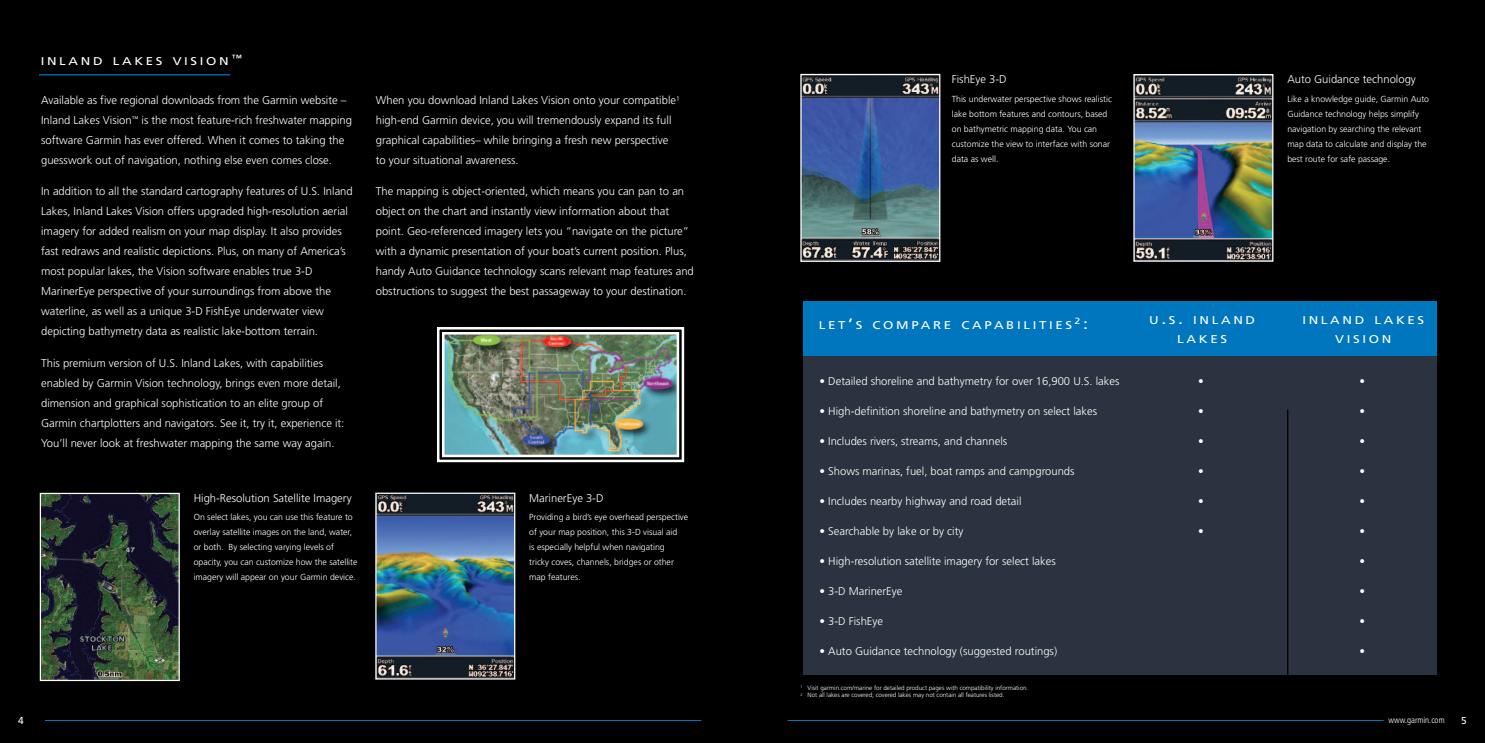
<style>
.page{position:relative;width:1485px;height:743px;background:#fff}
.page>*{position:absolute;margin:0;border:0;box-sizing:border-box;transform-origin:0 0}
.t1{font:300 11.25px/20px "Frutiger";color:#fff}
.t2{font:11.25px/18px "Frutiger";letter-spacing:.2em;color:#fff;text-align:center;scale:1.18 1}
.t3{font:10px "Frutiger";color:#fff}
.t4{font:300 8.75px/15px "Frutiger";color:#fff}
.t5{font:300 condensed 8.75px "Frutiger";color:#fff}
.t6{font:300 6.25px/7.5px "Frutiger";color:#fff}
.s1{font-size:15px}
</style>
<div class="page">
<div style="left:0;top:0;width:1485px;height:742px;background:#000"></div>
<hr style="left:39px;top:74px;width:191px;height:1px;background:#0076be">
<div style="left:803px;top:302px;width:634px;height:372px;background:#2a333f"></div>
<div style="left:803px;top:301px;width:633px;height:54px;background:#0076be"></div>
<hr style="left:1287px;top:409px;width:1px;height:283px;background:#000">
<img style="left:42px;top:494px;width:136px;height:185px">
<div style="left:40px;top:492px;width:140px;height:189px;border:1px solid #fff"></div>
<img style="left:377px;top:494px;width:136px;height:183px">
<div style="left:375px;top:492px;width:140px;height:187px;border:1px solid #fff"></div>
<img style="left:802px;top:76px;width:136px;height:184px">
<div style="left:800px;top:74px;width:140px;height:188px;border:1px solid #fff"></div>
<img style="left:1135px;top:76px;width:136px;height:184px">
<div style="left:1133px;top:74px;width:140px;height:188px;border:1px solid #fff"></div>
<hr style="left:788px;top:720px;width:596px;height:1px;background:#0076be">
<hr style="left:45px;top:720px;width:656px;height:1px;background:#0076be">
<img style="left:445px;top:335px;width:231px;height:119px">
<div style="left:437px;top:327px;width:247px;height:135px;border:2px solid #fff"></div>
<div style="left:442px;top:332px;width:237px;height:125px;border:2px solid #fff"></div>
<p class="t2" style="left:41px;top:53px;width:172px">INLAND LAKES VISION<sup>™</sup></p>
<p class="t1" style="left:41px;top:91px;width:312px">Available as five regional downloads from the Garmin website – Inland Lakes Vision<sup>™</sup> is the most feature-rich freshwater mapping software Garmin has ever offered. When it comes to taking the guesswork out of navigation, nothing else even comes close.</p>
<p class="t1" style="left:41px;top:182px;width:313px">In addition to all the standard cartography features of U.S. Inland Lakes, Inland Lakes Vision offers upgraded high-resolution aerial imagery for added realism on your map display. It also provides fast redraws and realistic depictions. Plus, on many of America’s most popular lakes, the Vision software enables true 3-D MarinerEye perspective of your surroundings from above the waterline, as well as a unique 3-D FishEye underwater view depicting bathymetry data as realistic lake-bottom terrain.</p>
<p class="t1" style="left:41px;top:353px;width:305px">This premium version of U.S. Inland Lakes, with capabilities enabled by Garmin Vision technology, brings even more detail, dimension and graphical sophistication to an elite group of Garmin chartplotters and navigators. See it, try it, experience it:<br>You’ll never look at freshwater mapping the same way again.</p>
<p class="t1" style="left:194px;top:488px;width:159px">High-Resolution Satellite Imagery</p>
<p class="t4" style="left:194px;top:510px;width:165px">On select lakes, you can use this feature to overlay satellite images on the land, water, or both. By selecting varying levels of opacity, you can customize how the satellite imagery will appear on your Garmin device.</p>
<p class="t1" style="left:376px;top:91px;width:306px">When you download Inland Lakes Vision onto your compatible<sup>1 </sup>high-end Garmin device, you will tremendously expand its full graphical capabilities– while bringing a fresh new perspective to your situational awareness.</p>
<p class="t1" style="left:376px;top:182px;width:320px">The mapping is object-oriented, which means you can pan to an object on the chart and instantly view information about that point. Geo-referenced imagery lets you “navigate on the picture” with a dynamic presentation of your boat’s current position. Plus, handy Auto Guidance technology scans relevant map features and obstructions to suggest the best passageway to your destination.</p>
<p class="t1" style="left:529px;top:488px;width:76px">MarinerEye 3-D</p>
<p class="t4" style="left:529px;top:510px;width:160px">Providing a bird’s eye overhead perspective of your map position, this 3-D visual aid<br>is especially helpful when navigating<br>tricky coves, channels, bridges or other map features.</p>
<p class="t1" style="left:952px;top:70px;width:56px">FishEye 3-D</p>
<p class="t4" style="left:952px;top:92px;width:162px">This underwater perspective shows realistic lake bottom features and contours, based on bathymetric mapping data. You can customize the view to interface with sonar data as well.</p>
<p class="t1" style="left:1287px;top:70px;width:130px">Auto Guidance technology</p>
<p class="t4" style="left:1287px;top:92px;width:143px">Like a knowledge guide, Garmin Auto Guidance technology helps simplify navigation by searching the relevant map data to calculate and display the best route for safe passage.</p>
<p class="t2" style="left:819px;top:316px;width:230px">LET<span class="s1">’</span>S COMPARE CAPABILITIES<sup>2</sup><span class="s1">:</span></p>
<p class="t2" style="left:1149px;top:312px;width:91px">U<span class="s1">.</span>S<span class="s1">.</span> INLAND<br>LAKES</p>
<p class="t2" style="left:1302px;top:312px;width:105px">INLAND LAKES<br>VISION</p>
<p class="t1" style="left:820px;top:371px;width:302px">• Detailed shoreline and bathymetry for over 16,900 U.S. lakes</p>
<p class="t1" style="left:1198px;top:371px;width:7px">•</p>
<p class="t1" style="left:1360px;top:371px;width:7px">•</p>
<p class="t1" style="left:820px;top:401px;width:279px">• High-definition shoreline and bathymetry on select lakes</p>
<p class="t1" style="left:1198px;top:401px;width:7px">•</p>
<p class="t1" style="left:1360px;top:401px;width:7px">•</p>
<p class="t1" style="left:820px;top:431px;width:189px">• Includes rivers, streams, and channels</p>
<p class="t1" style="left:1198px;top:431px;width:7px">•</p>
<p class="t1" style="left:1360px;top:431px;width:7px">•</p>
<p class="t1" style="left:820px;top:461px;width:257px">• Shows marinas, fuel, boat ramps and campgrounds</p>
<p class="t1" style="left:1198px;top:461px;width:7px">•</p>
<p class="t1" style="left:1360px;top:461px;width:7px">•</p>
<p class="t1" style="left:820px;top:491px;width:204px">• Includes nearby highway and road detail</p>
<p class="t1" style="left:1198px;top:491px;width:7px">•</p>
<p class="t1" style="left:1359px;top:491px;width:7px">•</p>
<p class="t1" style="left:819px;top:521px;width:146px">• Searchable by lake or by city</p>
<p class="t1" style="left:1198px;top:521px;width:7px">•</p>
<p class="t1" style="left:1359px;top:521px;width:7px">•</p>
<p class="t1" style="left:819px;top:551px;width:238px">• High-resolution satellite imagery for select lakes</p>
<p class="t1" style="left:1359px;top:551px;width:7px">•</p>
<p class="t1" style="left:819px;top:581px;width:85px">• 3-D MarinerEye</p>
<p class="t1" style="left:1359px;top:581px;width:7px">•</p>
<p class="t1" style="left:819px;top:611px;width:65px">• 3-D FishEye</p>
<p class="t1" style="left:1359px;top:611px;width:7px">•</p>
<p class="t1" style="left:819px;top:641px;width:239px">• Auto Guidance technology (suggested routings)</p>
<p class="t1" style="left:1359px;top:641px;width:7px">•</p>
<p class="t6" style="left:800px;top:684px;width:230px"><sup>1</sup> Visit garmin.com/marine for detailed product pages with compatibility information.<br><sup>2</sup> Not all lakes are covered; covered lakes may not contain all features listed.</p>
<p class="t3" style="left:18px;top:716px;width:7px">4</p>
<p class="t5" style="left:1388px;top:716px;width:58px">www.garmin.com</p>
<p class="t3" style="left:1461px;top:716px;width:7px">5</p>
</div>
